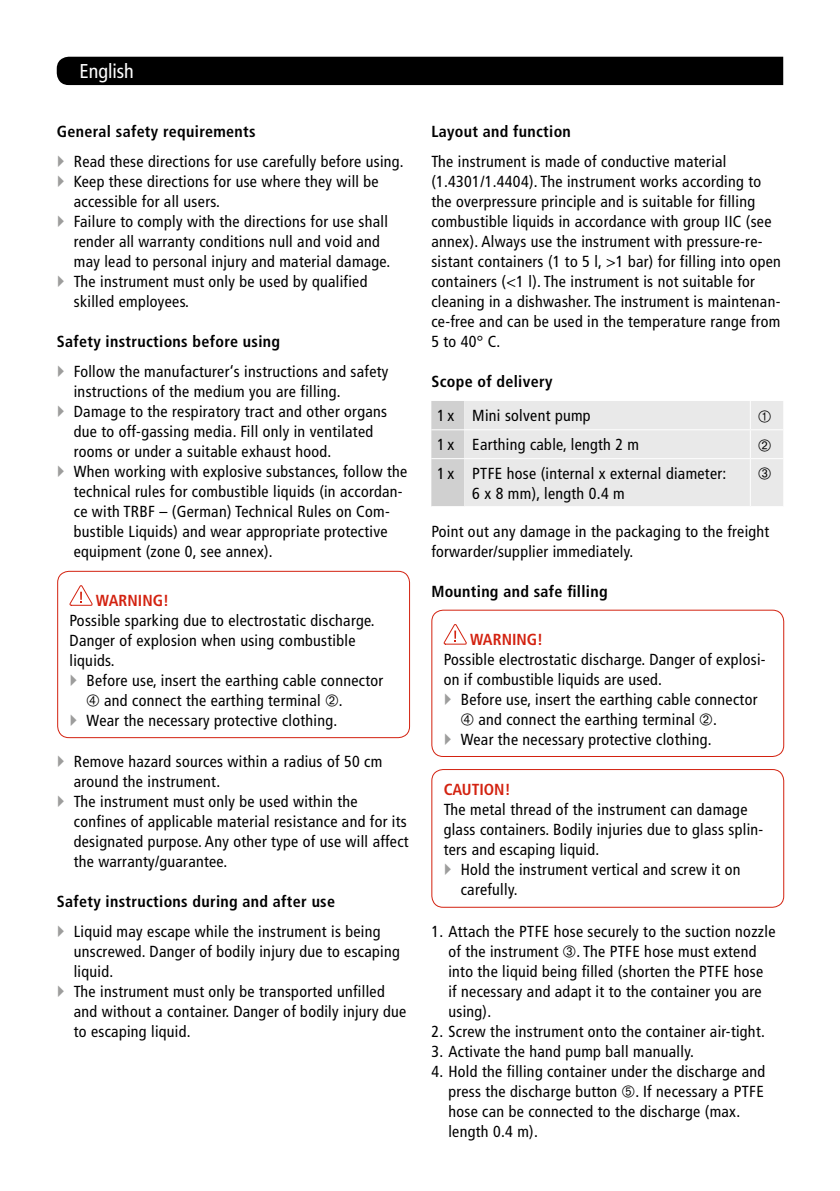
<style>
.page{position:relative;width:840px;height:1191px;background:#fff}
.page>*{position:absolute;margin:0;border:0;box-sizing:border-box;transform-origin:0 0}
.t1{font:condensed 20px "Frutiger";color:#fff}
.t2{font:condensed 16px/20px "Frutiger";letter-spacing:.02em;color:#000}
.t3{font:700 condensed 16px "Frutiger";letter-spacing:.02em;color:#000}
.t4{font:700 condensed 16px "Frutiger";color:#d32210}
</style>
<div class="page">
<div style="left:57px;top:57px;width:725px;height:28px;background:#000"></div>
<svg style="left:69px;top:585px;width:23px;height:21px"></svg>
<div style="left:57px;top:571px;width:353px;height:167px;border:1px solid #d32210;border-radius:11px"></div>
<svg style="left:443px;top:624px;width:23px;height:20px"></svg>
<div style="left:431px;top:609px;width:352px;height:148px;border:1px solid #d32210;border-radius:11px"></div>
<div style="left:431px;top:769px;width:352px;height:138px;border:1px solid #d32210;border-radius:11px"></div>
<svg style="left:431px;top:401px;width:351px;height:105px;background:#e7e7e7"></svg>
<p class="t1" style="left:79px;top:60px;width:56px">English</p>
<p class="t3" style="left:57px;top:122px;width:200px">General safety requirements</p>
<p class="t2" style="left:74px;top:151px;width:331px">Read these directions for use carefully before using.<br>Keep these directions for use where they will be accessible for all users.<br>Failure to comply with the directions for use shall render all warranty conditions null and void and may lead to personal injury and material damage.<br>The instrument must only be used by qualified skilled employees.</p>
<p class="t3" style="left:57px;top:332px;width:225px">Safety instructions before using</p>
<p class="t2" style="left:74px;top:361px;width:335px">Follow the manufacturer‘s instructions and safety instructions of the medium you are filling.<br>Damage to the respiratory tract and other organs due to off-gassing media. Fill only in ventilated rooms or under a suitable exhaust hood.<br>When working with explosive substances, follow the technical rules for combustible liquids (in accordan&shy;ce with TRBF – (German) Technical Rules on Com&shy;bustible Liquids) and wear appropriate protective equipment (zone 0, see annex).</p>
<p class="t4" style="left:96px;top:590px;width:75px">WARNING!</p>
<p class="t2" style="left:69px;top:610px;width:306px">Possible sparking due to electrostatic discharge.<br>Danger of explosion when using combustible liquids.</p>
<p class="t2" style="left:86px;top:670px;width:298px">Before use, insert the earthing cable connector</p>
<p class="t2" style="left:104px;top:690px;width:240px">and connect the earthing terminal .</p>
<p class="t2" style="left:86px;top:710px;width:252px">Wear the necessary protective clothing.</p>
<p class="t2" style="left:74px;top:751px;width:336px">Remove hazard sources within a radius of 50 cm around the instrument.<br>The instrument must only be used within the confines of applicable material resistance and for its designated purpose. Any other type of use will affect the warranty/guarantee.</p>
<p class="t3" style="left:57px;top:892px;width:280px">Safety instructions during and after use</p>
<p class="t2" style="left:74px;top:921px;width:334px">Liquid may escape while the instrument is being unscrewed. Danger of bodily injury due to escaping liquid.<br>The instrument must only be transported unfilled and without a container. Danger of bodily injury due to escaping liquid.</p>
<p class="t3" style="left:431px;top:122px;width:141px">Layout and function</p>
<p class="t2" style="left:431px;top:151px;width:351px">The instrument is made of conductive material (1.4301/1.4404). The instrument works according to the overpressure principle and is suitable for filling combustible liquids in accordance with group IIC (see annex). Always use the instrument with pressure-re&shy;sistant containers (1 to 5 l, &gt;1 bar) for filling into open containers (&lt;1 l). The instrument is not suitable for cleaning in a dishwasher. The instrument is maintenan&shy;ce-free and can be used in the temperature range from 5 to 40° C.</p>
<p class="t3" style="left:431px;top:372px;width:123px">Scope of delivery</p>
<p class="t2" style="left:437px;top:401px;width:291px;line-height:28.8px">1 x Mini solvent pump<br>1 x Earthing cable, length 2 m<br>1 x PTFE hose (internal x external diameter:</p>
<p class="t2" style="left:472px;top:483px;width:154px">6 x 8 mm), length 0.4 m</p>
<p class="t2" style="left:431px;top:521px;width:339px">Point out any damage in the packaging to the freight forwarder/supplier immediately.</p>
<p class="t3" style="left:431px;top:582px;width:178px">Mounting and safe filling</p>
<p class="t4" style="left:470px;top:629px;width:75px">WARNING!</p>
<p class="t2" style="left:443px;top:649px;width:323px">Possible electrostatic discharge. Danger of explosi&shy;on if combustible liquids are used.</p>
<p class="t2" style="left:460px;top:689px;width:298px">Before use, insert the earthing cable connector</p>
<p class="t2" style="left:478px;top:709px;width:240px">and connect the earthing terminal .</p>
<p class="t2" style="left:460px;top:729px;width:252px">Wear the necessary protective clothing.</p>
<p class="t4" style="left:443px;top:780px;width:68px">CAUTION!</p>
<p class="t2" style="left:443px;top:800px;width:321px">The metal thread of the instrument can damage glass containers. Bodily injuries due to glass splin&shy;ters and escaping liquid.</p>
<p class="t2" style="left:460px;top:860px;width:281px">Hold the instrument vertical and screw it on carefully.</p>
<p class="t2" style="left:448px;top:921px;width:328px;text-indent:-17px">1. Attach the PTFE hose securely to the suction nozzle of the instrument . The PTFE hose must extend into the liquid being filled (shorten the PTFE hose if necessary and adapt it to the container you are using).</p>
<p class="t2" style="left:431px;top:1021px;width:335px">2. Screw the instrument onto the container air-tight.</p>
<p class="t2" style="left:431px;top:1041px;width:264px">3. Activate the hand pump ball manually.</p>
<p class="t2" style="left:448px;top:1061px;width:318px;text-indent:-17px">4. Hold the filling container under the discharge and press the discharge button . If necessary a PTFE hose can be connected to the discharge (max. length 0.4 m).</p>
</div>
